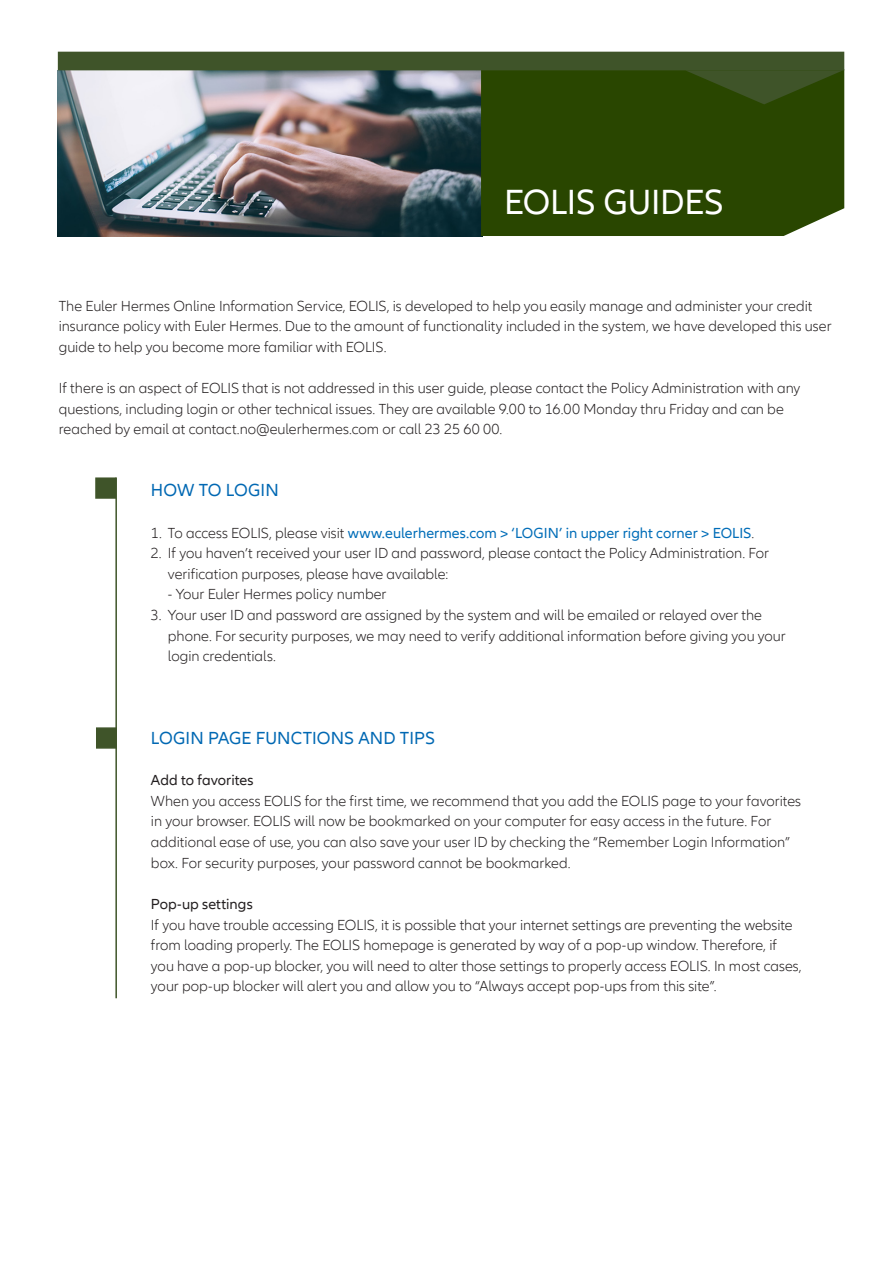
<style>
.page{position:relative;width:893px;height:1263px;background:#fff}
.page>*{position:absolute;margin:0;border:0;box-sizing:border-box;transform-origin:0 0}
.Lead_in_16_19{font:36px "Allianz Neo";letter-spacing:-.005em;color:#fff}
.Subhead_11_14_ASR_DL{font:18px "Allianz Neo";letter-spacing:.005em;color:#0168b3}
.MBT{font:300 15px/20.7px "Allianz Neo";color:#231f20}
.t1{font:15px "Allianz Neo";letter-spacing:.005em;color:#006db8}
.MBT-2{font:15px "Allianz Neo";letter-spacing:.005em;color:#231f20}
.s1{font-weight:300;color:#231f20}
</style>
<div class="page">
<hr style="left:115px;top:477px;width:2px;height:521px;background:#3f5429">
<div style="left:95px;top:477px;width:21px;height:22px;background:#3f5429;border:2px solid #3f5429"></div>
<div style="left:96px;top:727px;width:21px;height:22px;background:#3f5429;border:2px solid #3f5429"></div>
<img style="left:58px;top:70px;width:423px;height:166px">
<div style="left:481px;top:70px;width:363px;height:166px;background:#294600"></div>
<svg style="left:685px;top:70px;width:158px;height:34px;background:#344d14"></svg>
<div style="left:58px;top:52px;width:786px;height:18px;background:#3f5429"></div>
<p class="Lead_in_16_19" style="left:504px;top:181px;width:221px">EOLIS GUIDES</p>
<p class="MBT" style="left:59px;top:296px;width:774px">The Euler Hermes Online Information Service, EOLIS, is developed to help you easily manage and administer your credit insurance policy with Euler Hermes. Due to the amount of functionality included in the system, we have developed this user guide to help you become more familiar with EOLIS.</p>
<p class="MBT" style="left:59px;top:378px;width:743px">If there is an aspect of EOLIS that is not addressed in this user guide, please contact the Policy Administration with any questions, including login or other technical issues. They are available 9.00 to 16.00 Monday thru Friday and can be reached by email at contact.no@eulerhermes.com or call 23 25 60 00.</p>
<p class="Subhead_11_14_ASR_DL" style="left:151px;top:480px;width:129px">HOW TO LOGIN</p>
<p class="t1" style="left:151px;top:524px;width:605px"><span class="s1">1. To access EOLIS, please visit</span> www.eulerhermes.com &gt; ‘LOGIN’ in upper right corner &gt; EOLIS<span class="s1">.</span></p>
<p class="MBT" style="left:168px;top:543px;width:603px;text-indent:-17px">2. If you haven’t received your user ID and password, please contact the Policy Administration. For verification purposes, please have available:</p>
<p class="MBT" style="left:168px;top:584px;width:220px">- Your Euler Hermes policy number</p>
<p class="MBT" style="left:168px;top:605px;width:619px;text-indent:-17px">3. Your user ID and password are assigned by the system and will be emailed or relayed over the phone. For security purposes, we may need to verify additional information before giving you your login credentials.</p>
<p class="Subhead_11_14_ASR_DL" style="left:151px;top:728px;width:285px">LOGIN PAGE FUNCTIONS AND TIPS</p>
<p class="MBT-2" style="left:151px;top:771px;width:104px">Add to favorites</p>
<p class="MBT" style="left:151px;top:791px;width:652px">When you access EOLIS for the first time, we recommend that you add the EOLIS page to your favorites in your browser. EOLIS will now be bookmarked on your computer for easy access in the future. For additional ease of use, you can also save your user ID by checking the “Remember Login Information” box. For security purposes, your password cannot be bookmarked.</p>
<p class="MBT-2" style="left:151px;top:895px;width:103px">Pop-up settings</p>
<p class="MBT" style="left:151px;top:914px;width:643px">If you have trouble accessing EOLIS, it is possible that your internet settings are preventing the website</p>
<p class="MBT" style="left:151px;top:935px;width:652px">from loading properly. The EOLIS homepage is generated by way of a pop-up window. Therefore, if you have a pop-up blocker, you will need to alter those settings to properly access EOLIS. In most cases, your pop-up blocker will alert you and allow you to “Always accept pop-ups from this site”.</p>
</div>
